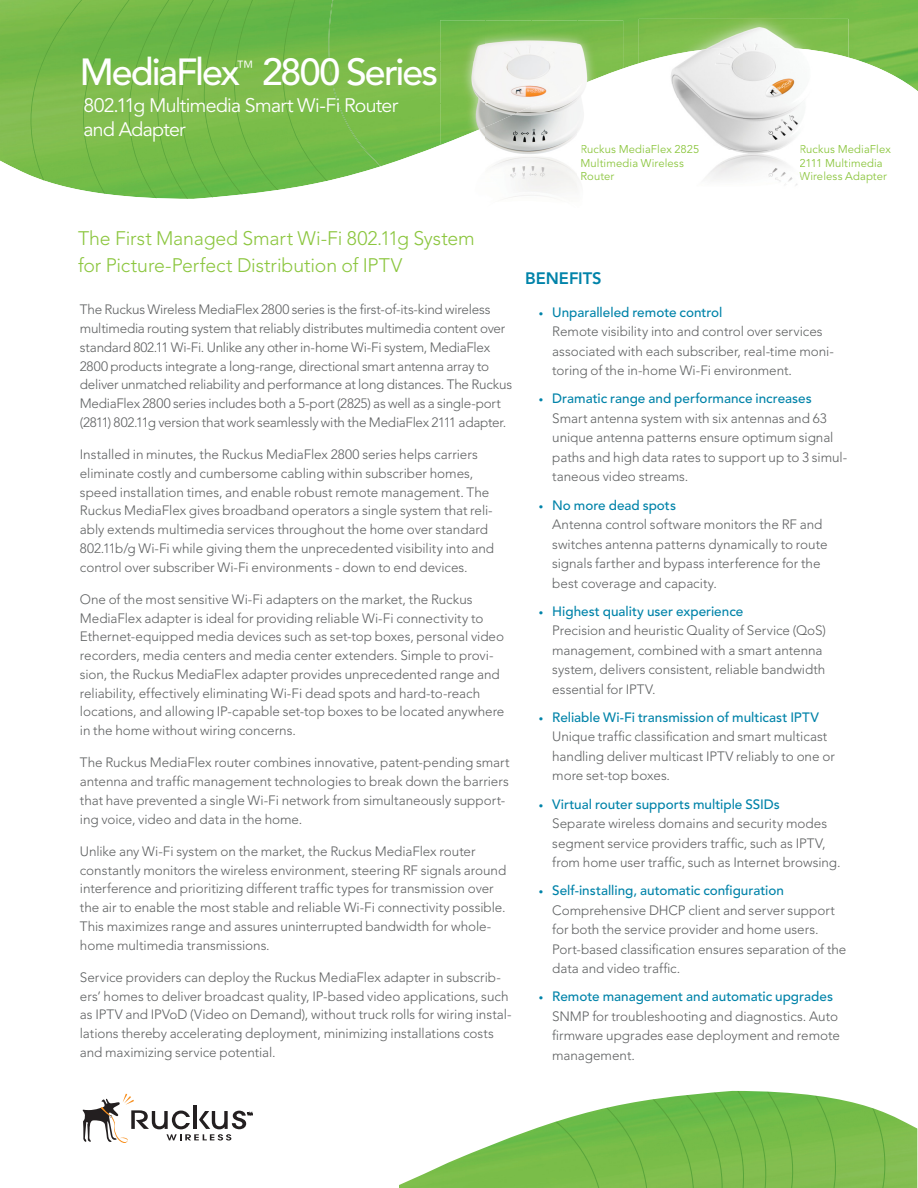
<style>
.page{position:relative;width:918px;height:1188px;background:#fff}
.page>*{position:absolute;margin:0;border:0;box-sizing:border-box;transform-origin:0 0}
.t1{font:500 37.5px "Avenir LT Std";letter-spacing:-.05em;color:#fff}
.t2{font:300 19.5px/27px "Avenir LT Std";letter-spacing:-.005em;color:#8cc63f}
.t3{font:19.5px/23.4px "Avenir LT Std";letter-spacing:-.03em;color:#fff}
.t4{font:800 16.5px "Avenir LT Std";letter-spacing:-.005em;color:#0083a9}
.t5{font:300 13.5px/18.8px "Avenir LT Std";letter-spacing:-.005em;color:#5f6162}
.t6{font:11.25px/13.5px "Avenir LT Std";letter-spacing:.01em;color:#8cc63f}
.s1{color:#8dc73f}
.s2{color:#94c947}
.s3{color:#8ec740}
.s4{color:#94c948}
.s5{color:#8ec741}
.s6{font-weight:500;font-size:9px;color:#0083a9}
.s7{font-weight:500;color:#0083a9}
</style>
<div class="page">
<svg style="left:399px;top:1090px;width:519px;height:98px"></svg>
<svg style="left:82px;top:1094px;width:171px;height:49px"></svg>
<img style="left:0;top:0;width:918px;height:45px">
<svg style="left:31px;top:0;width:449px;height:45px;background:#69b647"></svg>
<svg style="left:0;top:45px;width:918px;height:154px;fill:#7ebd4b"></svg>
<img style="left:639px;top:58px;width:209px;height:141px">
<img style="left:639px;top:19px;width:105px;height:44px">
<img style="left:744px;top:19px;width:104px;height:39px">
<img style="left:639px;top:145px;width:60px;height:9px">
<img style="left:639px;top:158px;width:45px;height:9px">
<img style="left:801px;top:145px;width:47px;height:9px">
<img style="left:800px;top:158px;width:48px;height:9px">
<img style="left:799px;top:172px;width:49px;height:12px">
<img style="left:440px;top:20px;width:183px;height:42px">
<img style="left:440px;top:62px;width:137px;height:42px">
<img style="left:577px;top:62px;width:46px;height:6px">
<img style="left:440px;top:104px;width:46px;height:22px">
<img style="left:486px;top:104px;width:46px;height:9px">
<img style="left:516px;top:105px;width:16px;height:8px">
<img style="left:532px;top:85px;width:45px;height:28px">
<img style="left:577px;top:68px;width:46px;height:45px">
<img style="left:440px;top:126px;width:46px;height:73px">
<img style="left:486px;top:113px;width:137px;height:86px">
<img style="left:582px;top:145px;width:41px;height:9px">
<img style="left:582px;top:158px;width:41px;height:9px">
<img style="left:582px;top:172px;width:32px;height:9px">
<p class="t1" style="left:80px;top:56px;width:360px">MediaFlex<sup>™</sup> 2800 Series</p>
<p class="t3" style="left:83px;top:95px;width:316px">802.11g Multimedia Smart Wi-Fi Router and Adapter</p>
<p class="t6" style="left:580px;top:144px;width:120px"><span class="s1">R</span>uckus MediaFlex 2825<br>Multimedia Wireless</p>
<p class="t6" style="left:800px;top:144px;width:93px"><span class="s2">R</span><span class="s3">u</span>ckus MediaFlex<br><span class="s3">21</span>11 Multimedia<br><span class="s4">W</span><span class="s5">ir</span>eless Adapter</p>
<p class="t6" style="left:580px;top:171px;width:35px">Router</p>
<p class="t2" style="left:78px;top:226px;width:398px">The First Managed Smart Wi-Fi 802.11g System for Picture-Perfect Distribution of IPTV</p>
<p class="t5" style="left:80px;top:301px;width:434px">The Ruckus Wireless MediaFlex 2800 series is the first-of-its-kind wireless multimedia routing system that reliably distributes multimedia content over standard 802.11 Wi-Fi. Unlike any other in-home Wi-Fi system, MediaFlex 2800 products integrate a long-range, directional smart antenna array to deliver unmatched reliability and performance at long distances. The Ruckus MediaFlex 2800 series includes both a 5-port (2825) as well as a single-port (2811) 802.11g version that work seamlessly with the MediaFlex 2111 adapter.</p>
<p class="t5" style="left:80px;top:446px;width:416px">Installed in minutes, the Ruckus MediaFlex 2800 series helps carriers eliminate costly and cumbersome cabling within subscriber homes, speed installation times, and enable robust remote management. The Ruckus MediaFlex gives broadband operators a single system that reli&shy;ably extends multimedia services throughout the home over standard 802.11b/g Wi-Fi while giving them the unprecedented visibility into and control over subscriber Wi-Fi environments - down to end devices.</p>
<p class="t5" style="left:80px;top:591px;width:426px">One of the most sensitive Wi-Fi adapters on the market, the Ruckus MediaFlex adapter is ideal for providing reliable Wi-Fi connectivity to Ethernet-equipped media devices such as set-top boxes, personal video recorders, media centers and media center extenders. Simple to provi&shy;sion, the Ruckus MediaFlex adapter provides unprecedented range and reliability, effectively eliminating Wi-Fi dead spots and hard-to-reach locations, and allowing IP-capable set-top boxes to be located anywhere in the home without wiring concerns.</p>
<p class="t5" style="left:80px;top:754px;width:431px">The Ruckus MediaFlex router combines innovative, patent-pending smart antenna and traffic management technologies to break down the barriers that have prevented a single Wi-Fi network from simultaneously support&shy;ing voice, video and data in the home.</p>
<p class="t5" style="left:80px;top:843px;width:428px">Unlike any Wi-Fi system on the market, the Ruckus MediaFlex router constantly monitors the wireless environment, steering RF signals around interference and prioritizing different traffic types for transmission over the air to enable the most stable and reliable Wi-Fi connectivity possible.<br>This maximizes range and assures uninterrupted bandwidth for whole&shy;home multimedia transmissions.</p>
<p class="t5" style="left:80px;top:969px;width:433px">Service providers can deploy the Ruckus MediaFlex adapter in subscrib&shy;ers’ homes to deliver broadcast quality, IP-based video applications, such as IPTV and IPVoD (Video on Demand), without truck rolls for wiring instal&shy;lations thereby accelerating deployment, minimizing installations costs and maximizing service potential.</p>
<p class="t4" style="left:525px;top:272px;width:78px">BENEFITS</p>
<p class="t5" style="left:552px;top:303px;width:283px;line-height:19.5px;text-indent:-14px"><span class="s6">•</span> <span class="s7">Unparalleled remote control<br></span>Remote visibility into and control over services associated with each subscriber, real-time moni&shy;toring of the in-home Wi-Fi environment.</p>
<p class="t5" style="left:552px;top:390px;width:297px;line-height:19.5px;text-indent:-14px"><span class="s6">•</span> <span class="s7">Dramatic range and performance increases </span>Smart antenna system with six antennas and 63 unique antenna patterns ensure optimum signal paths and high data rates to support up to 3 simul&shy;taneous video streams.</p>
<p class="t5" style="left:552px;top:496px;width:277px;line-height:19.5px;text-indent:-14px"><span class="s6">•</span> <span class="s7">No more dead spots<br></span>Antenna control software monitors the RF and switches antenna patterns dynamically to route signals farther and bypass interference for the best coverage and capacity.</p>
<p class="t5" style="left:552px;top:602px;width:275px;line-height:19.5px;text-indent:-14px"><span class="s6">•</span> <span class="s7">Highest quality user experience<br></span>Precision and heuristic Quality of Service (QoS) management, combined with a smart antenna system, delivers consistent, reliable bandwidth essential for IPTV.</p>
<p class="t5" style="left:552px;top:709px;width:284px;line-height:19.5px;text-indent:-13px"><span class="s6">•</span> <span class="s7">Reliable Wi-Fi transmission of multicast IPTV </span>Unique traffic classification and smart multicast handling deliver multicast IPTV reliably to one or more set-top boxes.</p>
<p class="t5" style="left:552px;top:795px;width:290px;line-height:19.5px;text-indent:-14px"><span class="s6">•</span> <span class="s7">Virtual router supports multiple SSIDs<br></span>Separate wireless domains and security modes segment service providers traffic, such as IPTV, from home user traffic, such as Internet browsing.</p>
<p class="t5" style="left:552px;top:882px;width:296px;line-height:19.5px;text-indent:-14px"><span class="s6">•</span> <span class="s7">Self-installing, automatic configuration </span>Comprehensive DHCP client and server support for both the service provider and home users.<br>Port-based classification ensures separation of the data and video traffic.</p>
<p class="t5" style="left:552px;top:988px;width:289px;line-height:19.5px;text-indent:-14px"><span class="s6">•</span> <span class="s7">Remote management and automatic upgrades </span>SNMP for troubleshooting and diagnostics. Auto firmware upgrades ease deployment and remote management.</p>
</div>
